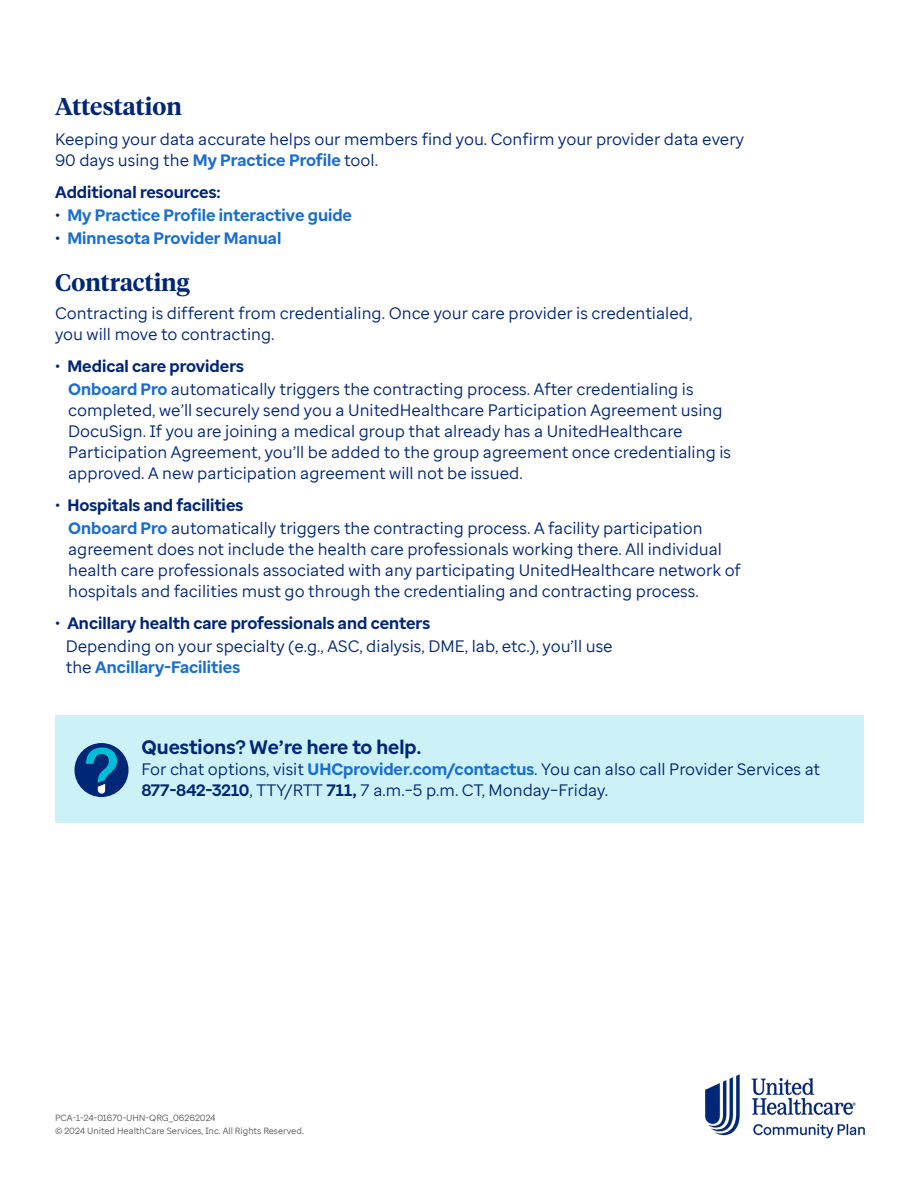
<style>
.page{position:relative;width:918px;height:1188px;background:#fff}
.page>*{position:absolute;margin:0;border:0;box-sizing:border-box;transform-origin:0 0}
.Continued_asterisk_footnotes{font:600 24px "UHC Serif Headline";color:#002677}
.Continued_asterisk_footnotes-2{font:700 19.5px "Enterprise Sans";color:#002677}
.Continued_asterisk_footnotes-3{font:16.5px/21px "Enterprise Sans";color:#002677}
.Continued_asterisk_footnotes-4{font:700 16.5px "Enterprise Sans";color:#002677}
.Continued_asterisk_footnotes-5{font:700 16.5px "Enterprise Sans";color:#196ecf}
.t1{font:9px/12.8px "Enterprise Sans";color:#5a5a5a}
.s1{font-weight:700;color:#196ecf}
.s2{font-weight:400;color:#002677}
.s3{font-weight:400}
.s4{font-weight:700}
</style>
<div class="page">
<img style="left:705px;top:1075px;width:160px;height:64px">
<div style="left:55px;top:715px;width:809px;height:108px;background:#ccf2f7"></div>
<div style="left:75px;top:743px;width:54px;height:54px;background:#002677;border-radius:50%"></div>
<svg style="left:86px;top:748px;width:31px;height:46px"></svg>
<p class="Continued_asterisk_footnotes" style="left:55px;top:90px;width:128px">Attestation</p>
<p class="Continued_asterisk_footnotes-3" style="left:55px;top:128px;width:691px">Keeping your data accurate helps our members find you. Confirm your provider data every<br>90 days using the <span class="s1">My Practice Profile</span> tool.</p>
<p class="Continued_asterisk_footnotes-4" style="left:55px;top:181px;width:167px">Additional resources:</p>
<p class="Continued_asterisk_footnotes-5" style="left:55px;top:204px;width:299px"><span class="s2">•</span> My Practice Profile interactive guide</p>
<p class="Continued_asterisk_footnotes-5" style="left:55px;top:227px;width:228px"><span class="s2">•</span> Minnesota Provider Manual</p>
<p class="Continued_asterisk_footnotes" style="left:55px;top:266px;width:136px">Contracting</p>
<p class="Continued_asterisk_footnotes-3" style="left:55px;top:303px;width:639px">Contracting is different from credentialing. Once your care provider is credentialed, you will move to contracting.</p>
<p class="Continued_asterisk_footnotes-4" style="left:55px;top:356px;width:191px"><span class="s3">•</span> Medical care providers</p>
<p class="Continued_asterisk_footnotes-3" style="left:68px;top:379px;width:664px"><span class="s1">Onboard Pro</span> automatically triggers the contracting process. After credentialing is completed, we’ll securely send you a UnitedHealthcare Participation Agreement using DocuSign. If you are joining a medical group that already has a UnitedHealthcare Participation Agreement, you’ll be added to the group agreement once credentialing is approved. A new participation agreement will not be issued.</p>
<p class="Continued_asterisk_footnotes-4" style="left:55px;top:494px;width:190px"><span class="s3">•</span> Hospitals and facilities</p>
<p class="Continued_asterisk_footnotes-3" style="left:68px;top:518px;width:674px"><span class="s1">Onboard Pro</span> automatically triggers the contracting process. A facility participation agreement does not include the health care professionals working there. All individual health care professionals associated with any participating UnitedHealthcare network of hospitals and facilities must go through the credentialing and contracting process.</p>
<p class="Continued_asterisk_footnotes-4" style="left:55px;top:612px;width:377px"><span class="s3">•</span> Ancillary health care professionals and centers</p>
<p class="Continued_asterisk_footnotes-3" style="left:66px;top:636px;width:549px">Depending on your specialty (e.g., ASC, dialysis, DME, lab, etc.), you’ll use the <span class="s1">Ancillary-Facilities</span></p>
<p class="Continued_asterisk_footnotes-2" style="left:141px;top:734px;width:282px">Questions? We’re here to help.</p>
<p class="Continued_asterisk_footnotes-3" style="left:141px;top:758px;width:680px">For chat options, visit <span class="s1">UHCprovider.com/contactus</span>. You can also call Provider Services at<br><span class="s4">877-842-3210</span>, TTY/RTT <span class="s4">711,</span> 7 a.m.–5 p.m. CT, Monday–Friday.</p>
<p class="t1" style="left:55px;top:1112px;width:250px">PCA-1-24-01670-UHN-QRG_06262024<br>© 2024 United HealthCare Services, Inc. All Rights Reserved.</p>
</div>
